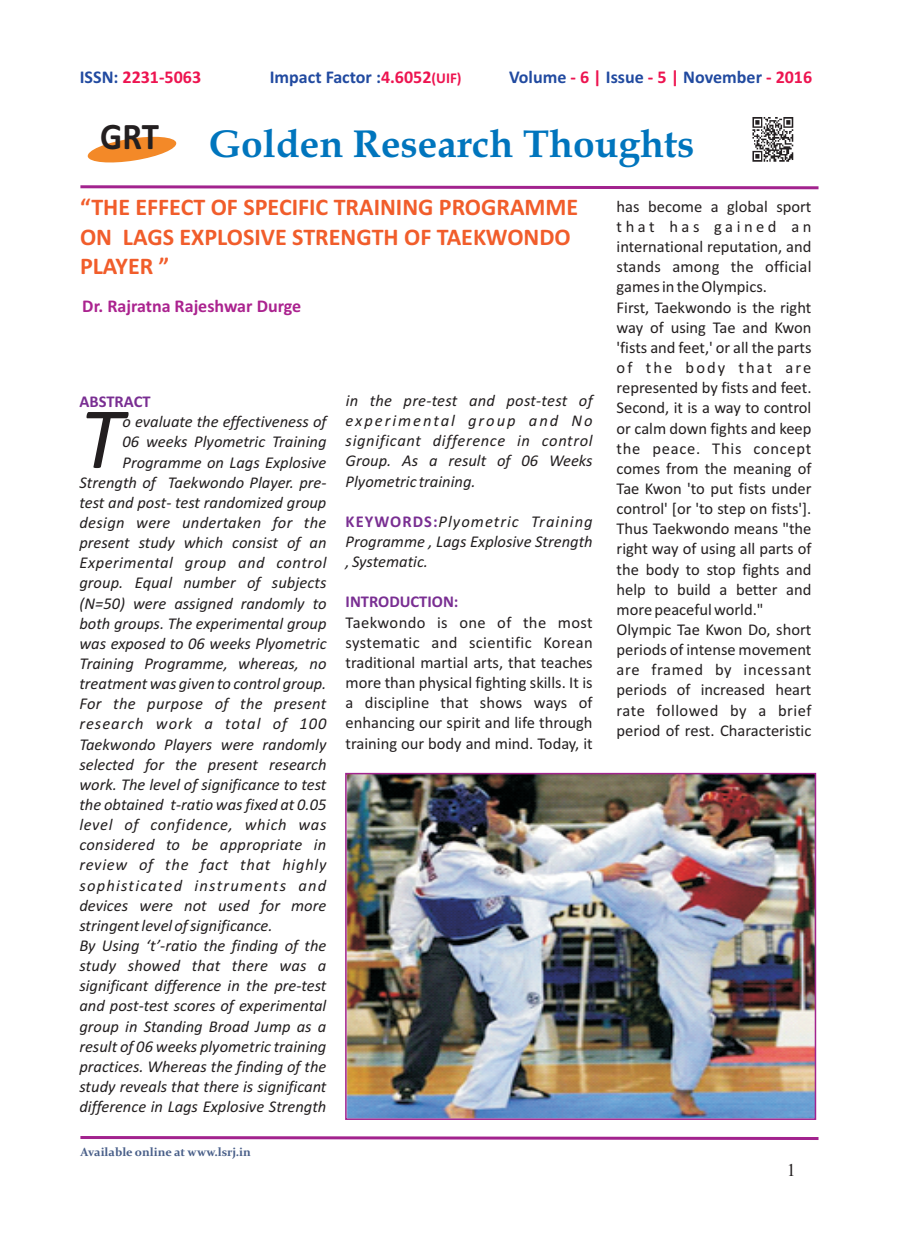
<style>
.page{position:relative;width:898px;height:1242px;background:#fff}
.page>*{position:absolute;margin:0;border:0;box-sizing:border-box;transform-origin:0 0}
.t1{font:italic 88.2px "Calibri";color:#231f20}
.t2{font:700 39px "Book Antiqua";color:#0075bd}
.t3{font:700 37.65px "Calibri";color:#231f20;scale:.92 1}
.t4{font:700 24px/29.2px "Calibri";color:#f15d2b}
.t5{font:700 18px "Calibri";color:#214aa0}
.t6{font:700 18px "Calibri";color:#ab238f}
.t7{font:700 18px "Calibri";color:#ed1450}
.t8{font:18px "Times New Roman";color:#231f20}
.t9{font:italic 16.5px/20.1px "Calibri";color:#231f20;text-align:justify}
.t10{font:16.5px/20.1px "Calibri";color:#231f20;text-align:justify}
.t11{font:italic 16.5px "Calibri";letter-spacing:.02em;color:#231f20}
.t12{font:italic 16.5px "Calibri";letter-spacing:.03em;color:#231f20}
.t13{font:italic 16.5px "Calibri";letter-spacing:.075em;color:#231f20}
.t14{font:italic 16.5px "Calibri";letter-spacing:.04em;color:#231f20}
.t15{font:italic 16.5px "Calibri";letter-spacing:.045em;color:#231f20}
.t16{font:italic 16.5px "Calibri";letter-spacing:.06em;color:#231f20}
.t17{font:700 16.5px "Calibri";color:#792e92}
.t18{font:700 12px "Constantia";color:#485e88}
.s1{color:#214aa0}
.s2{color:#ed1450}
.s3{font-size:15px;color:#ed1450}
.s4{font-weight:700;font-style:normal;color:#792e92}
</style>
<div class="page">
<img style="left:752px;top:117px;width:42px;height:45px">
<svg style="left:80px;top:185px;width:739px;height:5px"></svg>
<svg style="left:80px;top:1136px;width:739px;height:4px;background:#b859a9"></svg>
<img style="left:347px;top:775px;width:466px;height:343px">
<svg style="left:87px;top:136px;width:90px;height:27px"></svg>
<p class="t7" style="left:80px;top:69px;width:123px"><span class="s1">ISSN:</span> 2231-5063</p>
<p class="t5" style="left:270px;top:69px;width:193px">Impact Factor :<span class="s2">4.6052</span><span class="s3">(UIF)</span></p>
<p class="t5" style="left:509px;top:69px;width:304px">Volume <span class="s2">- 6 |</span> Issue <span class="s2">- 5 |</span> November <span class="s2">- 2016</span></p>
<h3 class="t3" style="left:100px;top:120px;width:65px">GRT</h3>
<h2 class="t2" style="left:209px;top:128px;width:487px">Golden Research Thoughts</h2>
<h3 class="t4" style="left:80px;top:194px;width:499px">“THE EFFECT OF SPECIFIC TRAINING PROGRAMME<br>ON LAGS EXPLOSIVE STRENGTH OF TAEKWONDO<br>PLAYER ”</h3>
<p class="t6" style="left:82px;top:298px;width:220px">Dr. Rajratna Rajeshwar Durge</p>
<p class="t17" style="left:79px;top:395px;width:73px">ABSTRACT</p>
<p class="t9" style="left:122px;top:413px;width:205px">o evaluate the effectiveness of</p>
<h1 class="t1" style="left:79px;top:401px;width:44px">T</h1>
<p class="t9" style="left:122px;top:433px;width:205px">06 weeks Plyometric Training</p>
<p class="t9" style="left:122px;top:453px;width:205px">Programme on Lags Explosive</p>
<p class="t9" style="left:79px;top:473px;width:248px">Strength of Taekwondo Player. pre-</p>
<p class="t9" style="left:79px;top:493px;width:248px">test and post- test randomized group</p>
<p class="t11" style="left:79px;top:515px;width:248px">design were undertaken for the</p>
<p class="t9" style="left:79px;top:534px;width:248px">present study which consist of an</p>
<p class="t12" style="left:79px;top:556px;width:248px">Experimental group and control</p>
<p class="t9" style="left:79px;top:574px;width:248px">group. Equal number of subjects</p>
<p class="t9" style="left:79px;top:594px;width:248px">(N=50) were assigned randomly to</p>
<p class="t9" style="left:79px;top:614px;width:248px">both groups. The experimental group</p>
<p class="t9" style="left:79px;top:634px;width:248px">was exposed to 06 weeks Plyometric</p>
<p class="t9" style="left:79px;top:655px;width:248px">Training Programme, whereas, no</p>
<p class="t9" style="left:79px;top:675px;width:248px">treatment was given to control group.</p>
<p class="t11" style="left:79px;top:697px;width:248px">For the purpose of the present</p>
<p class="t16" style="left:79px;top:717px;width:248px">research work a total of 100</p>
<p class="t9" style="left:79px;top:735px;width:248px">Taekwondo Players were randomly</p>
<p class="t9" style="left:79px;top:755px;width:248px">selected for the present research</p>
<p class="t9" style="left:79px;top:775px;width:248px">work. The level of significance to test</p>
<p class="t9" style="left:79px;top:796px;width:248px">the obtained t-ratio was fixed at 0.05</p>
<p class="t14" style="left:79px;top:818px;width:248px">level of confidence, which was</p>
<p class="t11" style="left:79px;top:838px;width:248px">considered to be appropriate in</p>
<p class="t15" style="left:79px;top:858px;width:248px">review of the fact that highly</p>
<p class="t13" style="left:79px;top:878px;width:248px">sophisticated instruments and</p>
<p class="t9" style="left:79px;top:896px;width:248px">devices were not used for more</p>
<p class="t9" style="left:79px;top:916px;width:195px">stringent level of significance.</p>
<p class="t9" style="left:79px;top:937px;width:248px">By Using ‘t’-ratio the finding of the</p>
<p class="t9" style="left:79px;top:957px;width:248px">study showed that there was a</p>
<p class="t9" style="left:79px;top:977px;width:248px">significant difference in the pre-test</p>
<p class="t9" style="left:79px;top:997px;width:248px">and post-test scores of experimental</p>
<p class="t9" style="left:79px;top:1017px;width:248px">group in Standing Broad Jump as a</p>
<p class="t9" style="left:79px;top:1037px;width:248px">result of 06 weeks plyometric training</p>
<p class="t9" style="left:79px;top:1057px;width:248px">practices. Whereas the finding of the</p>
<p class="t9" style="left:79px;top:1078px;width:248px">study reveals that there is significant</p>
<p class="t9" style="left:79px;top:1098px;width:248px">difference in Lags Explosive Strength</p>
<p class="t18" style="left:80px;top:1147px;width:172px">Available online at www.lsrj.in</p>
<p class="t9" style="left:345px;top:392px;width:248px">in the pre-test and post-test of experimental group and No significant difference in control Group. As a result of 06 Weeks Plyometric training.</p>
<p class="t9" style="left:345px;top:513px;width:248px"><span class="s4">KEYWORDS:</span>Plyometric Training Programme , Lags Explosive Strength , Systematic.</p>
<p class="t17" style="left:345px;top:595px;width:114px">INTRODUCTION:</p>
<p class="t10" style="left:345px;top:613px;width:248px">Taekwondo is one of the most systematic and scientific Korean traditional martial arts, that teaches more than physical fighting skills. It is a discipline that shows ways of enhancing our spirit and life through training our body and mind. Today, it</p>
<p class="t10" style="left:616px;top:198px;width:196px;text-align:left">has become a global sport that has gained an international reputation, and stands among the official games in the Olympics.<br>First, Taekwondo is the right way of using Tae and Kwon 'fists and feet,' or all the parts of the body that are represented by fists and feet.<br>Second, it is a way to control or calm down fights and keep the peace. This concept comes from the meaning of<br>Tae Kwon 'to put fists under control' [or 'to step on fists'].<br>Thus Taekwondo means "the right way of using all parts of the body to stop fights and help to build a better and more peaceful world."<br>Olympic Tae Kwon Do, short periods of intense movement are framed by incessant periods of increased heart rate followed by a brief period of rest. Characteristic</p>
<p class="t8" style="left:786px;top:1164px;width:10px">1</p>
</div>
